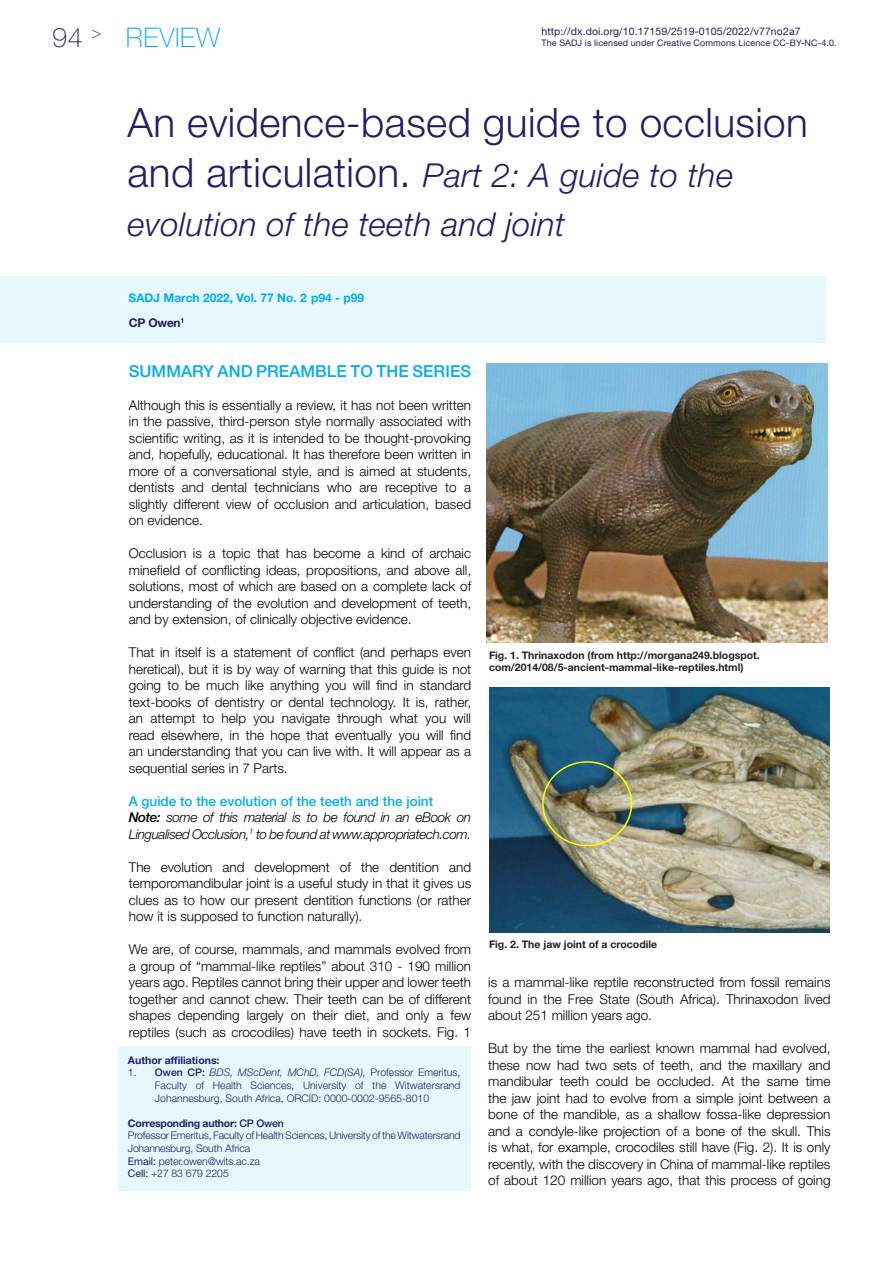
<style>
.page{position:relative;width:893px;height:1263px;background:#fff}
.page>*{position:absolute;margin:0;border:0;box-sizing:border-box;transform-origin:0 0}
.Header_Title_RC_74_4{font:300 40.5px "Helvetica Neue LT Std";letter-spacing:.01em;color:#221d67}
.Header_Title_RC_74_4-2{font:italic 300 33px/49.5px "Helvetica Neue LT Std";letter-spacing:.01em;color:#221d67}
.t1{font:100 27px "Helvetica Neue LT Std";letter-spacing:.025em;color:#00aeef}
.Text_Body_RC_74_4{font:500 16.5px "Helvetica Neue LT Std";letter-spacing:.005em;color:#00aeef}
.Text_Body_RC_74_4-2{font:300 13.5px/16.5px "Helvetica Neue LT Std";color:#000;text-align:justify}
.Text_Body_RC_74_4-3{font:italic 300 13.5px/16.5px "Helvetica Neue LT Std";letter-spacing:-.03em;color:#000}
.Text_Body_RC_74_4-4{font:500 13.5px "Helvetica Neue LT Std";color:#00aeef}
.Article_JournalName{font:700 12px "Helvetica Neue LT Std";color:#00aeef}
.Article_AuthorName{font:700 12px "Helvetica Neue LT Std";letter-spacing:-.02em;color:#221d67}
.AuthorAffiliations_R{font:300 10.5px/12.6px "Helvetica Neue LT Std";letter-spacing:-.01em;color:#221d67;text-align:justify}
.t2{font:700 10.5px/12.6px "Helvetica Neue LT Std";color:#231f20}
.Header_WebNumber{font:10.5px "Helvetica Neue LT Std";letter-spacing:.01em;color:#221d67}
.AuthorAffiliations_R-2{font:700 10.5px "Helvetica Neue LT Std";letter-spacing:-.02em;color:#221d67}
.AuthorAffiliations_R-3{font:700 10.5px "Helvetica Neue LT Std";color:#221d67}
.Header_WebNumber-2{font:9px "Helvetica Neue LT Std";letter-spacing:.01em;color:#221d67}
.s1{color:#221d67}
.s2{font-style:normal;font-size:40.5px}
.s3{font-weight:500}
.s4{font-style:italic}
.s5{font-weight:400}
</style>
<div class="page">
<img style="left:487px;top:364px;width:340px;height:278px">
<img style="left:489px;top:687px;width:340px;height:245px">
<div style="left:542px;top:761px;width:90px;height:85px;border:2px solid #ff0;border-radius:50%"></div>
<div style="left:118px;top:1046px;width:352px;height:145px;background:#e6f7fd"></div>
<div style="left:0;top:276px;width:826px;height:67px;background:#e6f7fd"></div>
<h3 class="t1" style="left:52px;top:22px;width:169px"><span class="s1">94</span> <sup>&gt;</sup> REVIEW</h3>
<p class="Header_WebNumber" style="left:541px;top:25px;width:261px">http://dx.doi.org/10.17159/2519-0105/2022/v77no2a7</p>
<p class="Header_WebNumber-2" style="left:541px;top:37px;width:297px">The SADJ is licensed under Creative Commons Licence CC-BY-NC-4.0.</p>
<p class="Header_Title_RC_74_4" style="left:128px;top:98px;width:682px">An evidence-based guide to occlusion</p>
<p class="Header_Title_RC_74_4-2" style="left:128px;top:150px;width:607px"><span class="s2">and articulation.</span> Part 2: A guide to the evolution of the teeth and joint</p>
<p class="Article_JournalName" style="left:129px;top:290px;width:237px">SADJ March 2022, Vol. 77 No. 2 p94 - p99</p>
<p class="Article_AuthorName" style="left:129px;top:315px;width:57px">CP Owen<sup>1</sup></p>
<p class="Text_Body_RC_74_4" style="left:129px;top:361px;width:344px">SUMMARY AND PREAMBLE TO THE SERIES</p>
<p class="Text_Body_RC_74_4-2" style="left:129px;top:396px;width:344px">Although this is essentially a review, it has not been written in the passive, third-person style normally associated with scientific writing, as it is intended to be thought-provoking and, hopefully, educational. It has therefore been written in more of a conversational style, and is aimed at students, dentists and dental technicians who are receptive to a slightly different view of occlusion and articulation, based on evidence.</p>
<p class="Text_Body_RC_74_4-2" style="left:129px;top:545px;width:344px">Occlusion is a topic that has become a kind of archaic minefield of conflicting ideas, propositions, and above all, solutions, most of which are based on a complete lack of understanding of the evolution and development of teeth, and by extension, of clinically objective evidence.</p>
<p class="Text_Body_RC_74_4-2" style="left:129px;top:644px;width:344px">That in itself is a statement of conflict (and perhaps even heretical), but it is by way of warning that this guide is not going to be much like anything you will find in standard text-books of dentistry or dental technology. It is, rather, an attempt to help you navigate through what you will read elsewhere, in the hope that eventually you will find an understanding that you can live with. It will appear as a sequential series in 7 Parts.</p>
<p class="Text_Body_RC_74_4-4" style="left:129px;top:793px;width:306px">A guide to the evolution of the teeth and the joint</p>
<p class="Text_Body_RC_74_4-3" style="left:129px;top:809px;width:344px"><span class="s3">Note:</span> some of this material is to be found in an eBook on<br>Lingualised Occlusion,<sup>1</sup> to be found at www.appropriatech.com.</p>
<p class="Text_Body_RC_74_4-2" style="left:129px;top:858px;width:344px">The evolution and development of the dentition and temporomandibular joint is a useful study in that it gives us clues as to how our present dentition functions (or rather how it is supposed to function naturally).</p>
<p class="Text_Body_RC_74_4-2" style="left:129px;top:941px;width:344px">We are, of course, mammals, and mammals evolved from a group of “mammal-like reptiles” about 310 - 190 million years ago. Reptiles cannot bring their upper and lower teeth together and cannot chew. Their teeth can be of different shapes depending largely on their diet, and only a few reptiles (such as crocodiles) have teeth in sockets. Fig. 1</p>
<p class="AuthorAffiliations_R-3" style="left:128px;top:1053px;width:93px">Author affiliations:</p>
<p class="AuthorAffiliations_R" style="left:155px;top:1066px;width:307px;text-indent:-27px">1. <span class="s3">Owen CP:</span> <span class="s4">BDS, MScDent, MChD, FCD(SA),</span> Professor Emeritus, Faculty of Health Sciences, University of the Witwatersrand Johannesburg, South Africa, ORCID: 0000-0002-9565-8010</p>
<p class="AuthorAffiliations_R-2" style="left:128px;top:1116px;width:157px">Corresponding author: <span class="s3">CP Owen</span></p>
<p class="AuthorAffiliations_R" style="left:128px;top:1129px;width:334px">Professor Emeritus, Faculty of Health Sciences, University of the Witwatersrand<br>Johannesburg, South Africa</p>
<p class="AuthorAffiliations_R" style="left:128px;top:1154px;width:134px"><span class="s5">Email:</span> peter.owen@wits.ac.za</p>
<p class="AuthorAffiliations_R" style="left:128px;top:1167px;width:102px"><span class="s5">Cell:</span> +27 83 679 2205</p>
<p class="t2" style="left:489px;top:648px;width:272px">Fig. 1. Thrinaxodon (from http://morgana249.blogspot. com/2014/08/5-ancient-mammal-like-reptiles.html)</p>
<p class="t2" style="left:489px;top:938px;width:170px">Fig. 2. The jaw joint of a crocodile</p>
<p class="Text_Body_RC_74_4-2" style="left:488px;top:974px;width:344px">is a mammal-like reptile reconstructed from fossil remains found in the Free State (South Africa). Thrinaxodon lived about 251 million years ago.</p>
<p class="Text_Body_RC_74_4-2" style="left:488px;top:1040px;width:344px">But by the time the earliest known mammal had evolved, these now had two sets of teeth, and the maxillary and mandibular teeth could be occluded. At the same time the jaw joint had to evolve from a simple joint between a bone of the mandible, as a shallow fossa-like depression and a condyle-like projection of a bone of the skull. This is what, for example, crocodiles still have (Fig. 2). It is only recently, with the discovery in China of mammal-like reptiles of about 120 million years ago, that this process of going</p>
</div>
